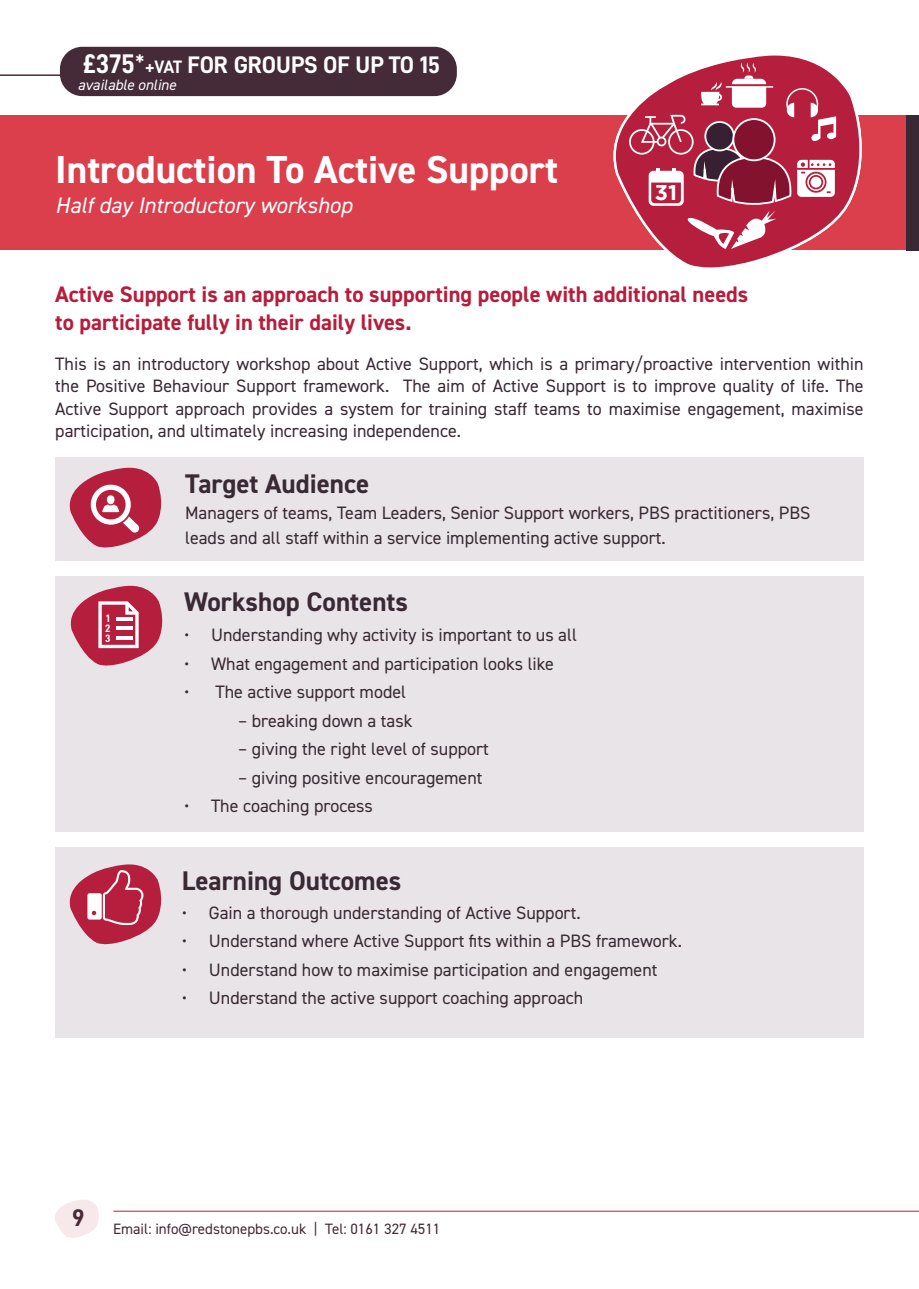
<style>
.page{position:relative;width:919px;height:1289px;background:#fff}
.page>*{position:absolute;margin:0;border:0;box-sizing:border-box;transform-origin:0 0}
.t1{font:700 39px "DIN2014";color:#fff}
.t2{font:700 27px "DIN2014";color:#382934}
.t3{font:24px "D DIN Bold";letter-spacing:-.01em;color:#fff}
.t4{font:24px "D DIN Bold";color:#452b38}
.t5{font:700 22.5px/28.5px "DIN2014";color:#b61d3c}
.t6{font:italic 22.5px "DIN2014";color:#fff}
.t7{font:700 21.3px "Gotham";color:#fff}
.t8{font:18px/22.5px "DIN2014";color:#382934}
.t9{font:15px "DIN2014";color:#452b38}
.t10{font:italic 15px "DIN2014";color:#fff}
.t11{font:10.8px/9.9px "D DIN Bold";color:#fff;text-align:justify}
.s1{font-size:27px}
.s2{font-size:18px}
</style>
<div class="page">
<div style="left:55px;top:847px;width:808px;height:191px;background:#e9e4e7"></div>
<div style="left:55px;top:576px;width:808px;height:255px;background:#e9e4e7"></div>
<div style="left:55px;top:457px;width:808px;height:103px;background:#e9e4e7"></div>
<div style="left:0;top:115px;width:906px;height:135px;background:#da3f4b"></div>
<div style="left:906px;top:115px;width:12px;height:135px;background:#382934"></div>
<svg style="left:613px;top:55px;width:249px;height:213px"></svg>
<div style="left:629px;top:129px;width:25px;height:26px;border:2px solid #fff;border-radius:50%"></div>
<svg style="left:639px;top:63px;width:197px;height:186px;background:#bb4c63"></svg>
<div style="left:60px;top:47px;width:397px;height:49px;background:#452b38;border-radius:22px"></div>
<hr style="left:0;top:74px;width:288px;height:2px;background:#452b38">
<svg style="left:69px;top:467px;width:93px;height:81px"></svg>
<svg style="left:70px;top:585px;width:93px;height:81px"></svg>
<hr style="left:116px;top:617px;width:16px;height:4px;background:#fff">
<hr style="left:116px;top:626px;width:16px;height:4px;background:#fff">
<hr style="left:116px;top:636px;width:16px;height:3px;background:#fff">
<svg style="left:69px;top:864px;width:93px;height:81px"></svg>
<svg style="left:55px;top:1200px;width:44px;height:38px"></svg>
<hr style="left:113px;top:1210px;width:805px;height:1px;background:#b51e3c">
<h3 class="t3" style="left:83px;top:52px;width:358px"><span class="s1">£375*</span><span class="s2">+VAT</span> FOR GROUPS OF UP TO 15</h3>
<p class="t10" style="left:78px;top:75px;width:100px">available online</p>
<h1 class="t1" style="left:55px;top:144px;width:504px">Introduction To Active Support</h1>
<p class="t6" style="left:55px;top:191px;width:298px">Half day Introductory workshop</p>
<p class="t7" style="left:654px;top:180px;width:24px">31</p>
<p class="t5" style="left:55px;top:279px;width:694px">Active Support is an approach to supporting people with additional needs to participate fully in their daily lives.</p>
<p class="t8" style="left:55px;top:352px;width:809px;text-align:justify">This is an introductory workshop about Active Support, which is a primary/proactive intervention within the Positive Behaviour Support framework. The aim of Active Support is to improve quality of life. The Active Support approach provides a system for training staff teams to maximise engagement, maximise participation, and ultimately increasing independence.</p>
<p class="t11" style="left:105px;top:613px;width:7px">1<br>2<br>3</p>
<h2 class="t2" style="left:185px;top:466px;width:186px">Target Audience</h2>
<p class="t8" style="left:185px;top:499px;width:626px;line-height:25.5px">Managers of teams, Team Leaders, Senior Support workers, PBS practitioners, PBS leads and all staff within a service implementing active support.</p>
<h2 class="t2" style="left:184px;top:584px;width:225px">Workshop Contents</h2>
<p class="t8" style="left:184px;top:623px;width:394px">• Understanding why activity is important to us all</p>
<p class="t8" style="left:184px;top:652px;width:371px">• What engagement and participation looks like</p>
<p class="t8" style="left:184px;top:680px;width:223px">• The active support model</p>
<p class="t8" style="left:238px;top:709px;width:176px">– breaking down a task</p>
<p class="t8" style="left:238px;top:737px;width:252px">– giving the right level of support</p>
<p class="t8" style="left:238px;top:766px;width:246px">– giving positive encouragement</p>
<p class="t8" style="left:184px;top:794px;width:190px">• The coaching process</p>
<h2 class="t2" style="left:182px;top:862px;width:221px">Learning Outcomes</h2>
<p class="t8" style="left:182px;top:900px;width:400px">• Gain a thorough understanding of Active Support.</p>
<p class="t8" style="left:182px;top:929px;width:501px">• Understand where Active Support fits within a PBS framework.</p>
<p class="t8" style="left:182px;top:957px;width:477px">• Understand how to maximise participation and engagement</p>
<p class="t8" style="left:182px;top:986px;width:403px">• Understand the active support coaching approach</p>
<h3 class="t4" style="left:72px;top:1204px;width:14px">9</h3>
<p class="t9" style="left:113px;top:1219px;width:329px">Email: info@redstonepbs.co.uk | Tel: 0161 327 4511</p>
</div>
